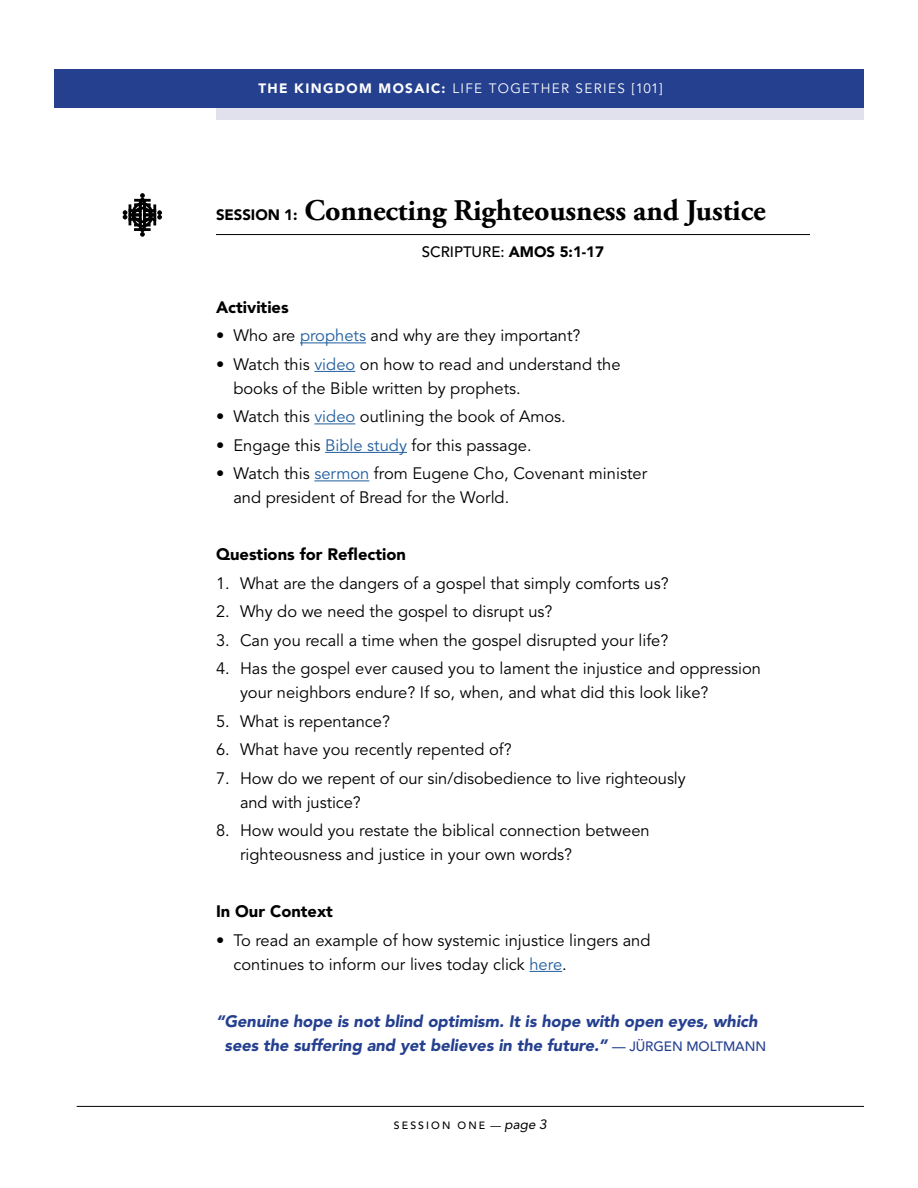
<style>
.page{position:relative;width:918px;height:1188px;background:#fff}
.page>*{position:absolute;margin:0;border:0;box-sizing:border-box;transform-origin:0 0}
.Session_Heading{font:700 30px "Adobe Garamond Pro";letter-spacing:-.005em;color:#000}
.Body{font:16.5px/24px "Avenir LT Std";color:#000}
.t1{font:italic 900 16.5px/24px "Avenir LT Std";letter-spacing:-.005em;color:#25408f;text-align:center}
.Subhead{font:900 16.5px "Avenir LT Std";color:#000}
.Scripture{font:500 15px "Avenir LT Std";color:#000}
.t2{font:13.5px "Avenir LT Std";letter-spacing:.1em;color:#fff}
.Scripture-2{font:500 10.5px "Avenir LT Std";letter-spacing:.2em;color:#000}
.s1{font-weight:900}
.s2{font-family:"Avenir LT Std";font-weight:900;font-size:15px}
.s3{color:#215e9e}
.s4{font-weight:500;font-style:normal;font-size:13.5px}
.s5{font-weight:400;font-style:italic}
.s6{font-weight:400;font-style:italic;font-size:13.5px}
</style>
<div class="page">
<div style="left:54px;top:70px;width:810px;height:38px;background:#25408f"></div>
<svg style="left:123px;top:193px;width:39px;height:44px"></svg>
<hr style="left:216px;top:234px;width:594px;height:1px;background:#000">
<hr style="left:300px;top:342px;width:66px;height:1px;background:#215e9e">
<hr style="left:314px;top:371px;width:41px;height:1px;background:#215e9e">
<hr style="left:314px;top:423px;width:41px;height:1px;background:#215e9e">
<hr style="left:325px;top:452px;width:82px;height:1px;background:#215e9e">
<hr style="left:314px;top:480px;width:55px;height:1px;background:#215e9e">
<hr style="left:529px;top:971px;width:33px;height:1px;background:#215e9e">
<div style="left:216px;top:108px;width:648px;height:12px;background:#e1e0ed"></div>
<hr style="left:77px;top:1106px;width:787px;height:1px;background:#000">
<p class="t2" style="left:258px;top:80px;width:406px"><span class="s1">THE KINGDOM MOSAIC:</span> LIFE TOGETHER SERIES [101]</p>
<p class="Session_Heading" style="left:216px;top:193px;width:551px"><span class="s2">SESSION 1:</span> Connecting Righteousness and Justice</p>
<p class="Scripture" style="left:422px;top:243px;width:184px">SCRIPTURE: <span class="s1">AMOS 5:1-17</span></p>
<p class="Subhead" style="left:216px;top:297px;width:74px">Activities</p>
<p class="Body" style="left:216px;top:324px;width:366px">• Who are <span class="s3">prophets</span> and why are they important?</p>
<p class="Body" style="left:233px;top:353px;width:389px;text-indent:-17px">• Watch this <span class="s3">video</span> on how to read and understand the books of the Bible written by prophets.</p>
<p class="Body" style="left:216px;top:405px;width:351px">• Watch this <span class="s3">video</span> outlining the book of Amos.</p>
<p class="Body" style="left:216px;top:434px;width:317px">• Engage this <span class="s3">Bible study</span> for this passage.</p>
<p class="Body" style="left:233px;top:462px;width:415px;text-indent:-17px">• Watch this <span class="s3">sermon</span> from Eugene Cho, Covenant minister and president of Bread for the World.</p>
<p class="Subhead" style="left:216px;top:545px;width:191px">Questions for Reflection</p>
<p class="Body" style="left:216px;top:572px;width:454px">1. What are the dangers of a gospel that simply comforts us?</p>
<p class="Body" style="left:216px;top:600px;width:338px">2. Why do we need the gospel to disrupt us?</p>
<p class="Body" style="left:216px;top:629px;width:454px">3. Can you recall a time when the gospel disrupted your life?</p>
<p class="Body" style="left:240px;top:657px;width:523px;text-indent:-24px">4. Has the gospel ever caused you to lament the injustice and oppression your neighbors endure? If so, when, and what did this look like?</p>
<p class="Body" style="left:216px;top:710px;width:176px">5. What is repentance?</p>
<p class="Body" style="left:216px;top:738px;width:297px">6. What have you recently repented of?</p>
<p class="Body" style="left:240px;top:767px;width:447px;text-indent:-24px">7. How do we repent of our sin/disobedience to live righteously and with justice?</p>
<p class="Body" style="left:240px;top:819px;width:411px;text-indent:-24px">8. How would you restate the biblical connection between righteousness and justice in your own words?</p>
<p class="Subhead" style="left:216px;top:902px;width:118px">In Our Context</p>
<p class="Body" style="left:233px;top:929px;width:419px;text-indent:-17px">• To read an example of how systemic injustice lingers and continues to inform our lives today click <span class="s3">here</span>.</p>
<p class="t1" style="left:216px;top:1009px;width:552px">“Genuine hope is not blind optimism. It is hope with open eyes, which sees the suffering and yet believes in the future.” <span class="s4">— JÜRGEN MOLTMANN</span></p>
<p class="Scripture-2" style="left:394px;top:1119px;width:154px">SESSION ONE <span class="s5">—</span> <span class="s6">page 3</span></p>
</div>
